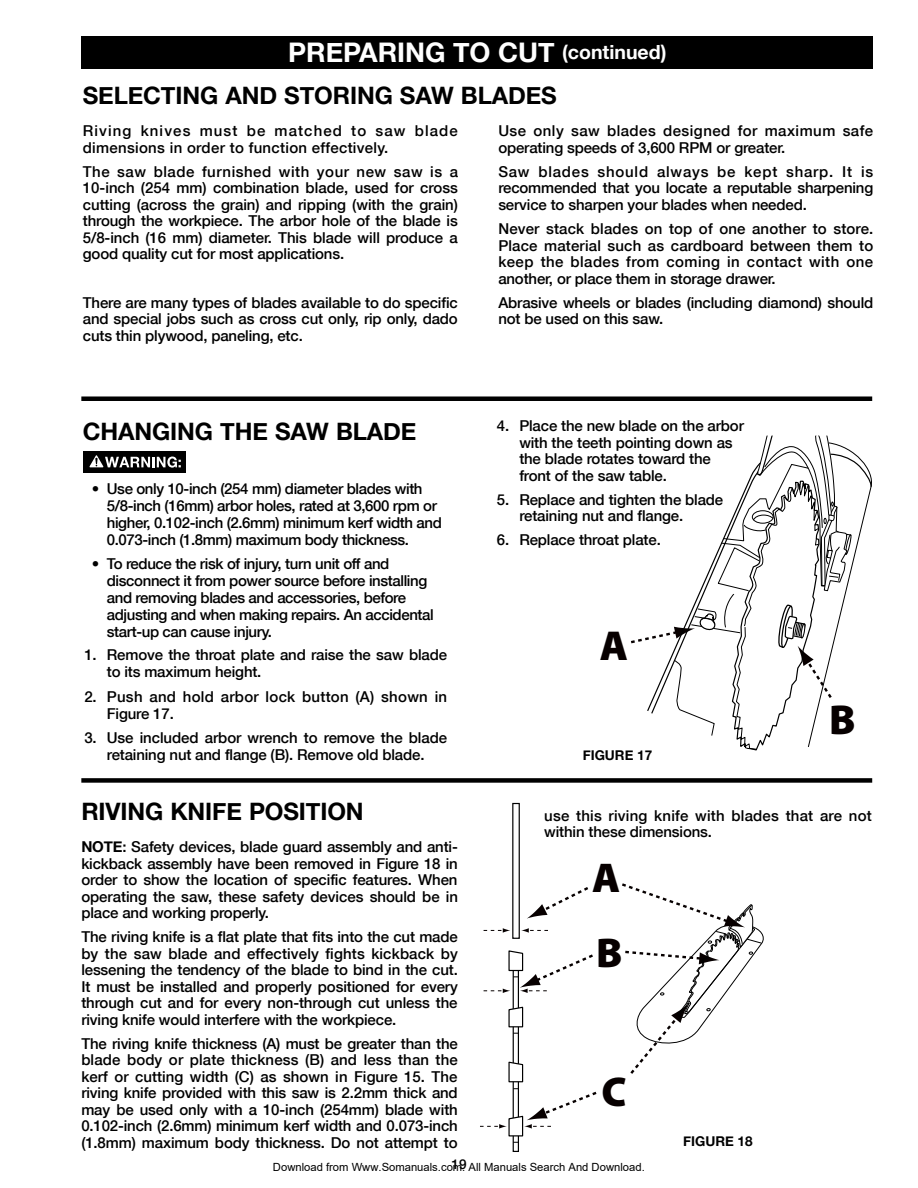
<style>
.page{position:relative;width:918px;height:1188px;background:#fff}
.page>*{position:absolute;margin:0;border:0;box-sizing:border-box;transform-origin:0 0}
.t1{font:900 42px "Myriad Pro";color:#070000}
.t2{font:900 41.85px/74.4px "Myriad Pro";color:#070000}
.t3{font:700 27px "Helvetica Neue";color:#fff}
.t4{font:700 24px "Helvetica Neue";letter-spacing:-.005em;color:#000}
.t5{font:500 15px/16.5px "Helvetica Neue";letter-spacing:-.01em;color:#000;text-align:justify}
.t6{font:500 15px/16.5px "Helvetica Neue";letter-spacing:.02em;color:#000}
.t7{font:500 15px/16.5px "Helvetica Neue";letter-spacing:.03em;color:#000}
.t8{font:500 15px/16.5px "Helvetica Neue";letter-spacing:.015em;color:#000}
.t9{font:700 13.5px "Helvetica Neue";color:#000}
.t10{font:500 13.5px "Helvetica Neue";color:#000}
.t11{font:11.25px "Arial";color:#000}
.s1{font-size:19.5px}
.s2{font-weight:700}
</style>
<div class="page">
<div style="left:83px;top:452px;width:102px;height:21px;background:#000"></div>
<svg style="left:89px;top:455px;width:92px;height:13px"></svg>
<svg style="left:631px;top:436px;width:241px;height:315px"></svg>
<div style="left:81px;top:396px;width:791px;height:5px;background:#000"></div>
<div style="left:81px;top:778px;width:791px;height:5px;background:#000"></div>
<svg style="left:527px;top:887px;width:61px;height:32px"></svg>
<div style="left:512px;top:803px;width:8px;height:136px;border:1px solid #000"></div>
<div style="left:513px;top:966px;width:6px;height:186px;border:1px solid #000"></div>
<svg style="left:508px;top:1006px;width:16px;height:28px"></svg>
<svg style="left:484px;top:950px;width:109px;height:43px"></svg>
<svg style="left:480px;top:1061px;width:117px;height:82px"></svg>
<svg style="left:521px;top:928px;width:27px;height:5px"></svg>
<svg style="left:484px;top:928px;width:26px;height:5px"></svg>
<svg style="left:622px;top:883px;width:142px;height:191px"></svg>
<div style="left:81px;top:36px;width:792px;height:33px;background:#000"></div>
<h3 class="t3" style="left:405px;top:36px;width:147px">ASSEMBLY</h3>
<h3 class="t4" style="left:83px;top:81px;width:475px">SELECTING AND STORING SAW BLADES</h3>
<p class="t6" style="left:83px;top:123px;width:377px">Riving knives must be matched to saw blade dimensions in order to function effectively.</p>
<p class="t5" style="left:83px;top:163px;width:377px">The saw blade furnished with your new saw is a 10-inch (254 mm) combination blade, used for cross cutting (across the grain) and ripping (with the grain) through the workpiece. The arbor hole of the blade is 5/8-inch (16 mm) diameter. This blade will produce a good quality cut for most applications.</p>
<p class="t5" style="left:83px;top:294px;width:376px">There are many types of blades available to do specific and special jobs such as cross cut only, rip only, dado cuts thin plywood, paneling, etc.</p>
<h3 class="t3" style="left:288px;top:36px;width:380px">PREPARING TO CUT <span class="s1">(continued)</span></h3>
<p class="t7" style="left:498px;top:123px;width:376px">Use only saw blades designed for maximum safe operating speeds of 3,600 RPM or greater.</p>
<p class="t5" style="left:498px;top:163px;width:376px">Saw blades should always be kept sharp. It is recommended that you locate a reputable sharpening service to sharpen your blades when needed.</p>
<p class="t5" style="left:498px;top:220px;width:377px">Never stack blades on top of one another to store.<br>Place material such as cardboard between them to keep the blades from coming in contact with one another, or place them in storage drawer.</p>
<p class="t5" style="left:498px;top:294px;width:377px">Abrasive wheels or blades (including diamond) should not be used on this saw.</p>
<h3 class="t4" style="left:83px;top:417px;width:335px">CHANGING THE SAW BLADE</h3>
<p class="t5" style="left:107px;top:480px;width:337px;line-height:17px;text-align:left;text-indent:-15px">• Use only 10-inch (254 mm) diameter blades with 5/8-inch (16mm) arbor holes, rated at 3,600 rpm or higher, 0.102-inch (2.6mm) minimum kerf width and 0.073-inch (1.8mm) maximum body thickness.</p>
<p class="t5" style="left:107px;top:555px;width:328px;line-height:17px;text-align:left;text-indent:-15px">• To reduce the risk of injury, turn unit off and disconnect it from power source before installing and removing blades and accessories, before adjusting and when making repairs. An accidental start-up can cause injury.</p>
<p class="t5" style="left:107px;top:646px;width:342px;line-height:17px;text-indent:-22px">1. Remove the throat plate and raise the saw blade to its maximum height.</p>
<p class="t6" style="left:107px;top:688px;width:342px;line-height:17px;text-indent:-22px">2. Push and hold arbor lock button (A) shown in<br>Figure 17.</p>
<p class="t5" style="left:84px;top:729px;width:364px;line-height:17px;text-align:center">3. Use included arbor wrench to remove the blade retaining nut and flange (B). Remove old blade.</p>
<h3 class="t4" style="left:81px;top:797px;width:284px">RIVING KNIFE POSITION</h3>
<p class="t5" style="left:81px;top:838px;width:378px"><span class="s2">NOTE</span>: Safety devices, blade guard assembly and anti&shy;kickback assembly have been removed in Figure 18 in order to show the location of specific features. When operating the saw, these safety devices should be in place and working properly.</p>
<p class="t5" style="left:81px;top:928px;width:378px">The riving knife is a flat plate that fits into the cut made by the saw blade and effectively fights kickback by lessening the tendency of the blade to bind in the cut.<br>It must be installed and properly positioned for every through cut and for every non-through cut unless the riving knife would interfere with the workpiece.</p>
<p class="t5" style="left:81px;top:1035px;width:378px">The riving knife thickness (A) must be greater than the blade body or plate thickness (B) and less than the kerf or cutting width (C) as shown in Figure 15. The riving knife provided with this saw is 2.2mm thick and may be used only with a 10-inch (254mm) blade with 0.102-inch (2.6mm) minimum kerf width and 0.073-inch (1.8mm) maximum body thickness. Do not attempt to</p>
<p class="t5" style="left:519px;top:417px;width:226px;text-align:left;text-indent:-22px">4. Place the new blade on the arbor with the teeth pointing down as the blade rotates toward the front of the saw table.</p>
<p class="t5" style="left:519px;top:491px;width:205px;text-indent:-22px">5. Replace and tighten the blade retaining nut and flange.</p>
<p class="t5" style="left:497px;top:532px;width:166px">6. Replace throat plate.</p>
<h1 class="t1" style="left:600px;top:622px;width:30px">A</h1>
<p class="t9" style="left:583px;top:747px;width:71px">FIGURE 17</p>
<h1 class="t1" style="left:829px;top:696px;width:28px">B</h1>
<p class="t8" style="left:544px;top:807px;width:329px">use this riving knife with blades that are not within these dimensions.</p>
<h2 class="t2" style="left:592px;top:841px;width:32px">A<br>B</h2>
<h2 class="t2" style="left:601px;top:1056px;width:27px">C</h2>
<p class="t9" style="left:683px;top:1133px;width:71px">FIGURE 18</p>
<p class="t10" style="left:451px;top:1156px;width:17px">19</p>
<p class="t11" style="left:273px;top:1160px;width:373px">Download from Www.Somanuals.com. All Manuals Search And Download.</p>
</div>
